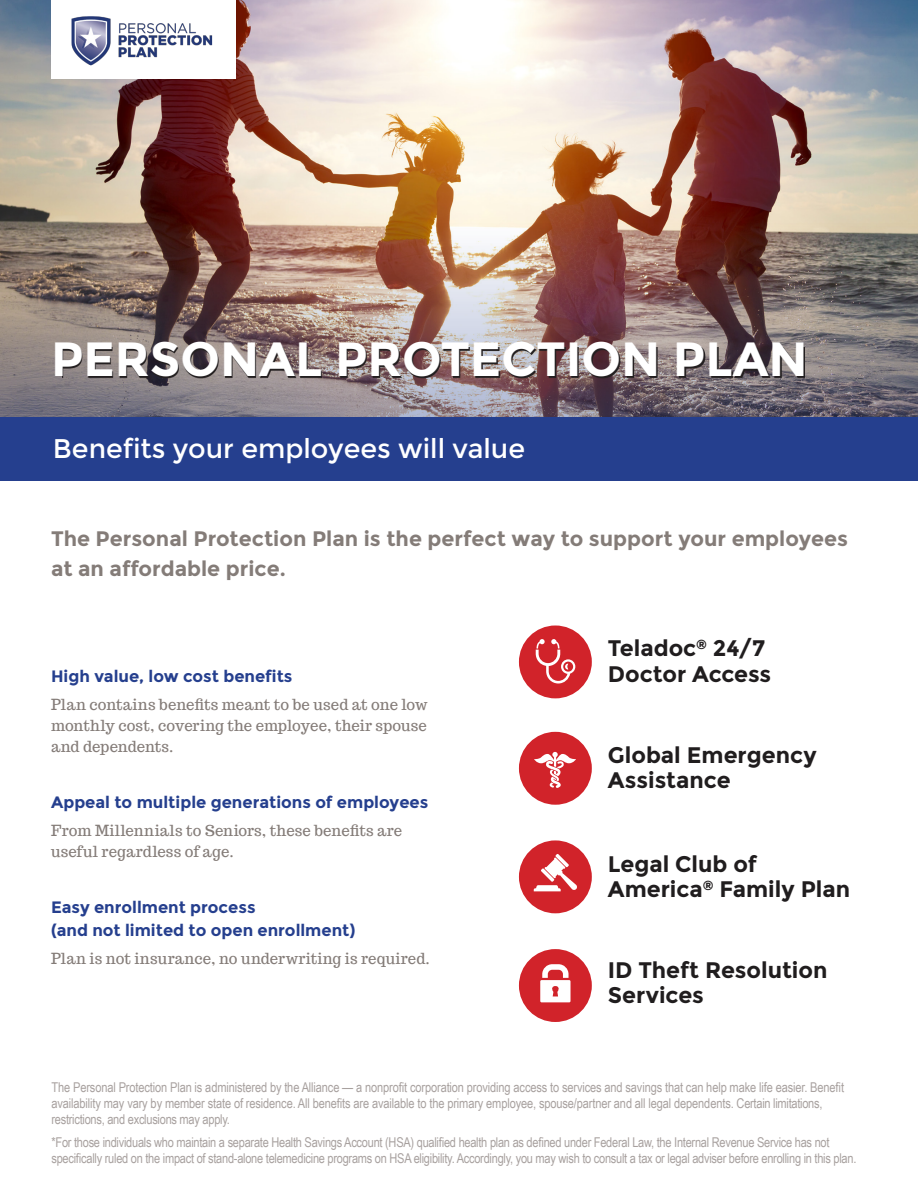
<style>
.page{position:relative;width:918px;height:1188px;background:#fff}
.page>*{position:absolute;margin:0;border:0;box-sizing:border-box;transform-origin:0 0}
.t1{font:700 48px "Montserrat";color:#fff}
.t2{font:27px "Montserrat";color:#fff}
.t3{font:700 22.5px/25.5px "Montserrat";color:#201d1e}
.t4{font:700 21px/30px "Montserrat";color:#847c78}
.t5{font:700 16.5px/22.5px "Montserrat";color:#253f8e}
.t6{font:15px/21px "Trocchi";letter-spacing:.005em;color:#847c78;text-align:justify}
.t7{font:13.5px/16.2px "Arial Narrow";letter-spacing:-.02em;color:#a8a19f}
</style>
<div class="page">
<img style="left:0;top:0;width:918px;height:418px">
<svg style="left:63px;top:347px;width:742px;height:31px;background:#5b4f50"></svg>
<div style="left:0;top:418px;width:918px;height:63px;background:#253f8e"></div>
<div style="left:519px;top:732px;width:73px;height:73px;background:#d1232a;border-radius:50%"></div>
<svg style="left:534px;top:752px;width:42px;height:36px"></svg>
<div style="left:519px;top:626px;width:73px;height:72px;background:#d1232a;border-radius:50%"></div>
<svg style="left:536px;top:639px;width:39px;height:45px"></svg>
<div style="left:519px;top:949px;width:73px;height:73px;background:#d1232a;border-radius:50%"></div>
<svg style="left:540px;top:964px;width:31px;height:38px"></svg>
<div style="left:519px;top:840px;width:73px;height:73px;background:#d1232a;border-radius:50%"></div>
<svg style="left:534px;top:854px;width:43px;height:37px"></svg>
<div style="left:51px;top:0;width:184px;height:79px;background:#fff"></div>
<img style="left:71px;top:16px;width:142px;height:50px">
<p class="t1" style="left:51px;top:331px;width:758px">PERSONAL PROTECTION PLAN</p>
<p class="t2" style="left:53px;top:433px;width:474px">Benefits your employees will value</p>
<p class="t4" style="left:51px;top:523px;width:799px">The Personal Protection Plan is the perfect way to support your employees at an affordable price.</p>
<p class="t5" style="left:51px;top:665px;width:243px">High value, low cost benefits</p>
<p class="t6" style="left:51px;top:694px;width:378px">Plan contains benefits meant to be used at one low monthly cost, covering the employee, their spouse and dependents.</p>
<p class="t5" style="left:51px;top:791px;width:379px">Appeal to multiple generations of employees</p>
<p class="t6" style="left:51px;top:820px;width:353px">From Millennials to Seniors, these benefits are useful regardless of age.</p>
<p class="t5" style="left:51px;top:896px;width:306px">Easy enrollment process<br>(and not limited to open enrollment)</p>
<p class="t6" style="left:51px;top:948px;width:380px">Plan is not insurance, no underwriting is required.</p>
<p class="t3" style="left:608px;top:636px;width:165px">Teladoc<sup>®</sup> 24/7<br>Doctor Access</p>
<p class="t3" style="left:608px;top:742px;width:210px">Global Emergency<br>Assistance</p>
<p class="t3" style="left:608px;top:851px;width:244px">Legal Club of<br>America<sup>®</sup> Family Plan</p>
<p class="t3" style="left:608px;top:957px;width:221px">ID Theft Resolution<br>Services</p>
<p class="t7" style="left:52px;top:1079px;width:794px">The Personal Protection Plan is administered by the Alliance — a nonprofit corporation providing access to services and savings that can help make life easier. Benefit availability may vary by member state of residence. All benefits are available to the primary employee, spouse/partner and all legal dependents. Certain limitations, restrictions, and exclusions may apply.</p>
<p class="t7" style="left:52px;top:1134px;width:806px">*For those individuals who maintain a separate Health Savings Account (HSA) qualified health plan as defined under Federal Law, the Internal Revenue Service has not specifically ruled on the impact of stand-alone telemedicine programs on HSA eligibility. Accordingly, you may wish to consult a tax or legal adviser before enrolling in this plan.</p>
</div>
